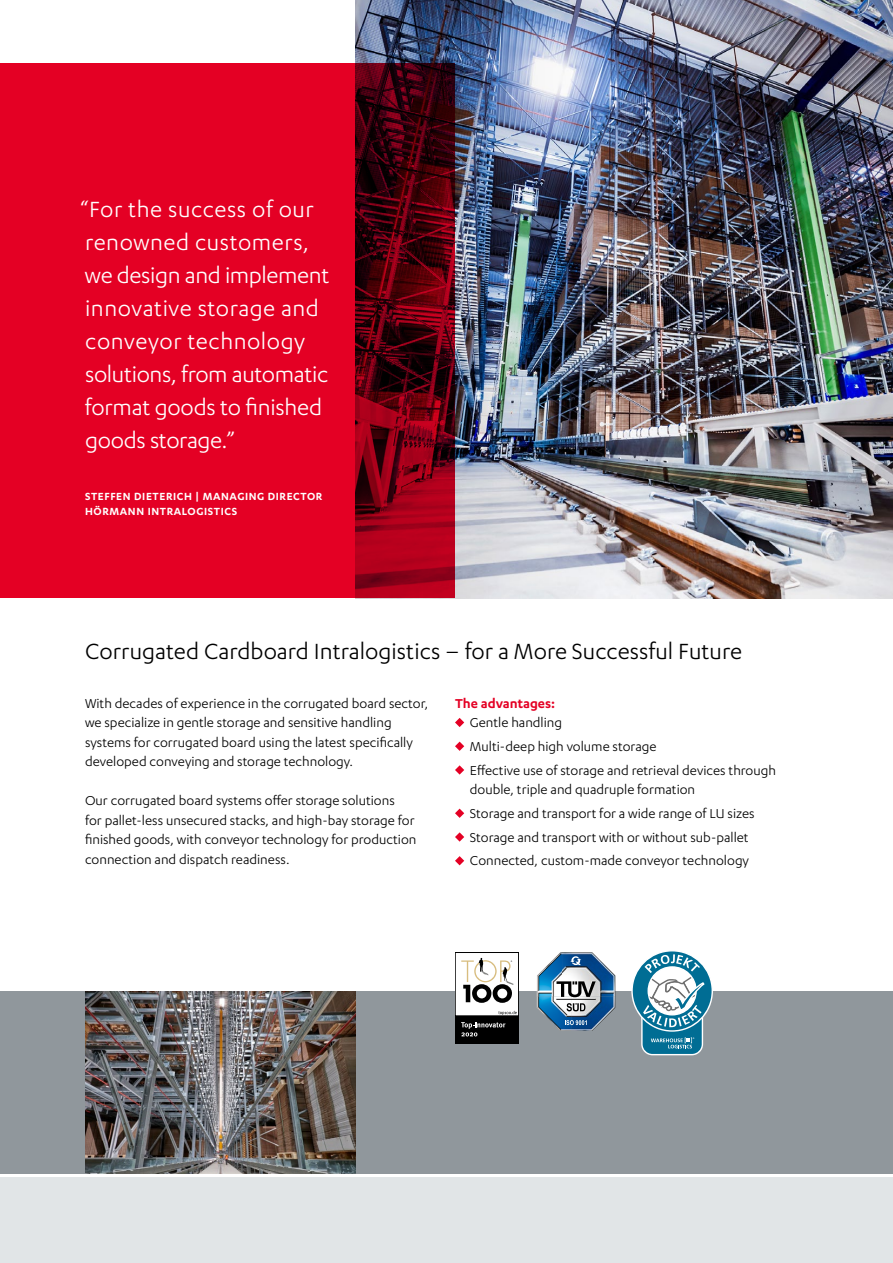
<style>
.page{position:relative;width:893px;height:1263px;background:#fff}
.page>*{position:absolute;margin:0;border:0;box-sizing:border-box;transform-origin:0 0}
.t1{font:25.5px/33px "Karbon";letter-spacing:.005em;color:#fff}
.t2{font:25.5px "Karbon";color:#000}
.t3{font:15px/19.5px "Karbon";color:#000}
.t4{font:600 15px "Karbon";color:#e40024}
.t5{font:600 12px/15px "Karbon";letter-spacing:.05em;color:#fff}
</style>
<div class="page">
<img style="left:356px;top:0;width:537px;height:598px">
<div style="left:0;top:991px;width:893px;height:183px;background:#90979c"></div>
<svg style="left:0;top:64px;width:455px;height:534px;background:#c6001f"></svg>
<div style="left:0;top:1178px;width:893px;height:85px;background:#e1e5e7"></div>
<img style="left:537px;top:952px;width:78px;height:79px">
<svg style="left:556px;top:981px;width:40px;height:30px"></svg>
<svg style="left:570px;top:956px;width:11px;height:9px"></svg>
<svg style="left:565px;top:1020px;width:22px;height:5px"></svg>
<svg style="left:631px;top:951px;width:82px;height:104px"></svg>
<div style="left:455px;top:1016px;width:64px;height:28px;background:#000"></div>
<svg style="left:461px;top:1022px;width:44px;height:14px"></svg>
<svg style="left:455px;top:952px;width:64px;height:64px"></svg>
<img style="left:85px;top:991px;width:271px;height:183px">
<svg style="left:455px;top:718px;width:9px;height:9px"></svg>
<svg style="left:455px;top:742px;width:9px;height:9px"></svg>
<svg style="left:455px;top:765px;width:9px;height:10px"></svg>
<svg style="left:455px;top:809px;width:9px;height:9px"></svg>
<svg style="left:455px;top:832px;width:9px;height:10px"></svg>
<svg style="left:455px;top:856px;width:9px;height:9px"></svg>
<h1 class="t1" style="left:80px;top:192px;width:251px">“For the success of our renowned customers, we design and implement innovative storage and conveyor technology solutions, from automatic format goods to finished goods storage.”</h1>
<p class="t5" style="left:85px;top:488px;width:239px">STEFFEN DIETERICH | MANAGING DIRECTOR<br>HÖRMANN INTRALOGISTICS</p>
<h1 class="t2" style="left:85px;top:638px;width:659px">Corrugated Cardboard Intralogistics – for a More Successful Future</h1>
<p class="t4" style="left:455px;top:695px;width:102px">The advantages:</p>
<p class="t3" style="left:470px;top:710px;width:308px;line-height:23.7px">Gentle handling<br>Multi-deep high volume storage<br>Effective use of storage and retrieval devices through</p>
<p class="t3" style="left:470px;top:777px;width:286px;line-height:23.7px">double, triple and quadruple formation<br>Storage and transport for a wide range of LU sizes Storage and transport with or without sub-pallet Connected, custom-made conveyor technology</p>
<p class="t3" style="left:85px;top:693px;width:345px">With decades of experience in the corrugated board sector, we specialize in gentle storage and sensitive handling systems for corrugated board using the latest specifically developed conveying and storage technology.</p>
<p class="t3" style="left:85px;top:790px;width:333px">Our corrugated board systems offer storage solutions<br>for pallet-less unsecured stacks, and high-bay storage for finished goods, with conveyor technology for production connection and dispatch readiness.</p>
</div>
